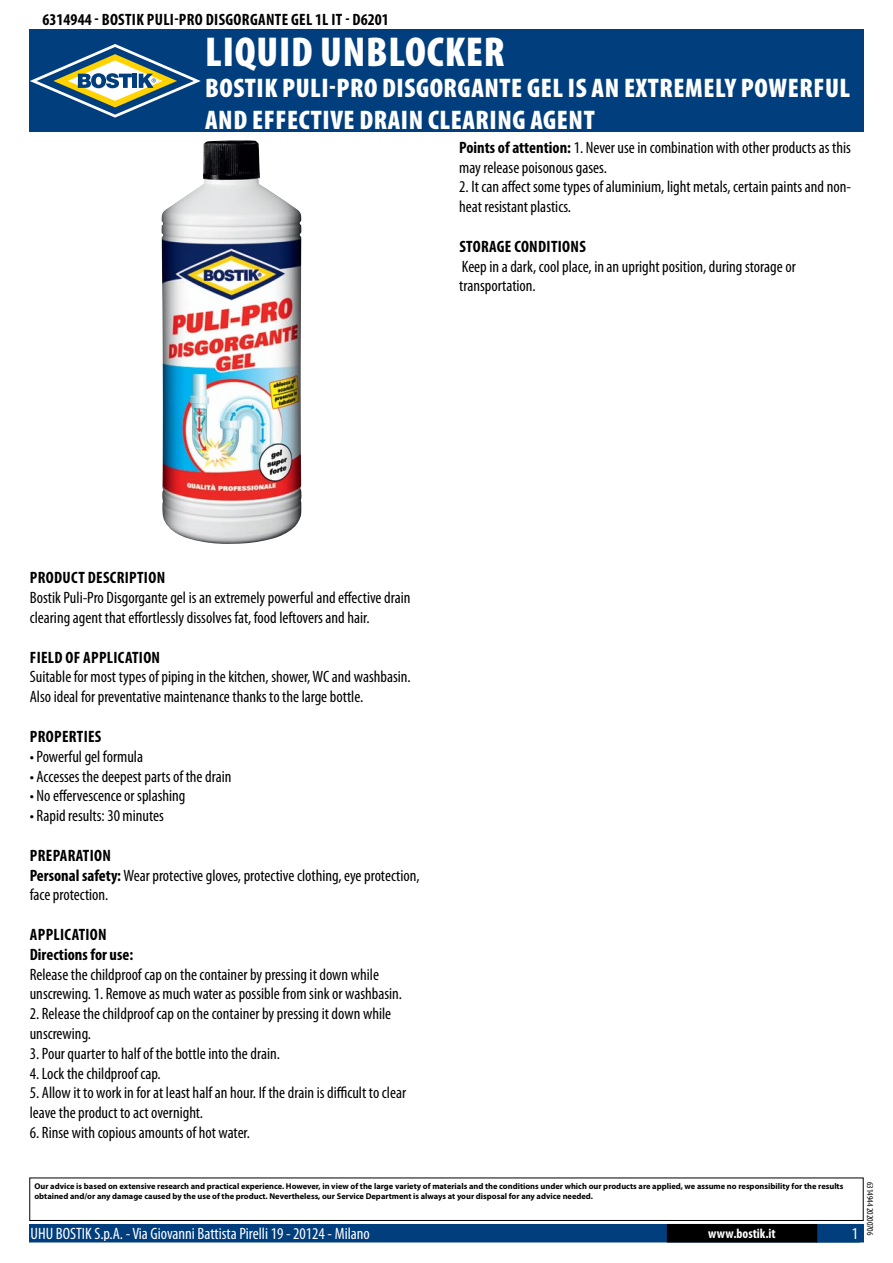
<style>
.page{position:relative;width:893px;height:1263px;background:#fff}
.page>*{position:absolute;margin:0;border:0;box-sizing:border-box;transform-origin:0 0}
.t1{font:900 condensed 42px "Myriad Pro";letter-spacing:.02em;color:#fff}
.t2{font:900 condensed 27px/32.4px "Myriad Pro";letter-spacing:.02em;color:#fff}
.t3{font:condensed 16.5px/19.8px "Myriad Pro";color:#000}
.t4{font:700 condensed 16.5px/19.8px "Myriad Pro";letter-spacing:.02em;color:#000}
.t5{font:condensed 16.5px "Myriad Pro";color:#fff}
.t6{font:700 condensed 13.5px "Myriad Pro";color:#fff}
.t7{font:condensed 9px "Myriad Pro";color:#000}
.t8{font:700 8.4px/10.1px "Myriad Pro";color:#000}
.s1{font-weight:700}
</style>
<div class="page">
<div style="left:30px;top:1225px;width:833px;height:17px;background:#003e7d"></div>
<div style="left:29px;top:1224px;width:835px;height:18px;border:2px solid #003e7d"></div>
<div style="left:816px;top:1224px;width:44px;height:18px;border:2px solid #003e7d"></div>
<div style="left:668px;top:1225px;width:148px;height:17px;background:#000"></div>
<div style="left:667px;top:1224px;width:150px;height:18px;border:2px solid #000"></div>
<div style="left:29px;top:1177px;width:835px;height:44px;border:1px solid #000"></div>
<div style="left:30px;top:30px;width:834px;height:102px;background:#003e7d"></div>
<svg style="left:30px;top:44px;width:171px;height:74px"></svg>
<img style="left:161px;top:140px;width:141px;height:404px">
<p class="t4" style="left:43px;top:9px;width:348px">6314944 - BOSTIK PULI-PRO DISGORGANTE GEL 1L IT - D6201</p>
<h1 class="t1" style="left:205px;top:25px;width:301px">LIQUID UNBLOCKER</h1>
<h2 class="t2" style="left:205px;top:71px;width:647px">BOSTIK PULI-PRO DISGORGANTE GEL IS AN EXTREMELY POWERFUL<br>AND EFFECTIVE DRAIN CLEARING AGENT</h2>
<p class="t3" style="left:459px;top:137px;width:393px"><span class="s1">POINTS OF ATTENTION:</span> 1. Never use in combination with other products as this may release poisonous gases.</p>
<p class="t3" style="left:459px;top:177px;width:393px">2. It can affect some types of aluminium, light metals, certain paints and non&shy;heat resistant plastics.</p>
<p class="t4" style="left:459px;top:236px;width:128px">STORAGE CONDITIONS</p>
<p class="t3" style="left:459px;top:256px;width:338px">Keep in a dark, cool place, in an upright position, during storage or transportation.</p>
<p class="t4" style="left:30px;top:568px;width:137px">PRODUCT DESCRIPTION</p>
<p class="t3" style="left:30px;top:588px;width:382px">Bostik Puli-Pro Disgorgante gel is an extremely powerful and effective drain clearing agent that effortlessly dissolves fat, food leftovers and hair.</p>
<p class="t4" style="left:30px;top:647px;width:132px">FIELD OF APPLICATION</p>
<p class="t3" style="left:30px;top:667px;width:382px">Suitable for most types of piping in the kitchen, shower, WC and washbasin.<br>Also ideal for preventative maintenance thanks to the large bottle.</p>
<p class="t4" style="left:30px;top:726px;width:73px">PROPERTIES</p>
<p class="t3" style="left:30px;top:746px;width:115px">• Powerful gel formula</p>
<p class="t3" style="left:30px;top:766px;width:203px">• Accesses the deepest parts of the drain</p>
<p class="t3" style="left:30px;top:786px;width:157px">• No effervescence or splashing</p>
<p class="t3" style="left:30px;top:805px;width:136px">• Rapid results: 30 minutes</p>
<p class="t3" style="left:30px;top:845px;width:391px"><span class="s1">PREPARATION<br>PERSONAL SAFETY:</span> Wear protective gloves, protective clothing, eye protection, face protection.</p>
<p class="t4" style="left:30px;top:924px;width:105px">APPLICATION<br>DIRECTIONS FOR USE:</p>
<p class="t3" style="left:30px;top:964px;width:374px">Release the childproof cap on the container by pressing it down while unscrewing. 1. Remove as much water as possible from sink or washbasin.</p>
<p class="t3" style="left:30px;top:1003px;width:363px">2. Release the childproof cap on the container by pressing it down while unscrewing.</p>
<p class="t3" style="left:30px;top:1043px;width:252px">3. Pour quarter to half of the bottle into the drain.</p>
<p class="t3" style="left:30px;top:1063px;width:132px">4. Lock the childproof cap.</p>
<p class="t3" style="left:30px;top:1083px;width:378px">5. Allow it to work in for at least half an hour. If the drain is difficult to clear leave the product to act overnight.</p>
<p class="t3" style="left:30px;top:1122px;width:222px">6. Rinse with copious amounts of hot water.</p>
<p class="t8" style="left:34px;top:1181px;width:810px">Our advice is based on extensive research and practical experience. However, in view of the large variety of materials and the conditions under which our products are applied, we assume no responsibility for the results obtained and/or any damage caused by the use of the product. Nevertheless, our Service Department is always at your disposal for any advice needed.</p>
<p class="t5" style="left:31px;top:1224px;width:341px">UHU BOSTIK S.p.A. - Via Giovanni Battista Pirelli 19 - 20124 - Milano</p>
<p class="t6" style="left:708px;top:1225px;width:69px">WWW.BOSTIK.IT</p>
<p class="t5" style="left:852px;top:1224px;width:8px">1</p>
<p class="t7" style="left:875px;top:1182px;width:55px;rotate:90deg">6314944 20200706</p>
</div>
